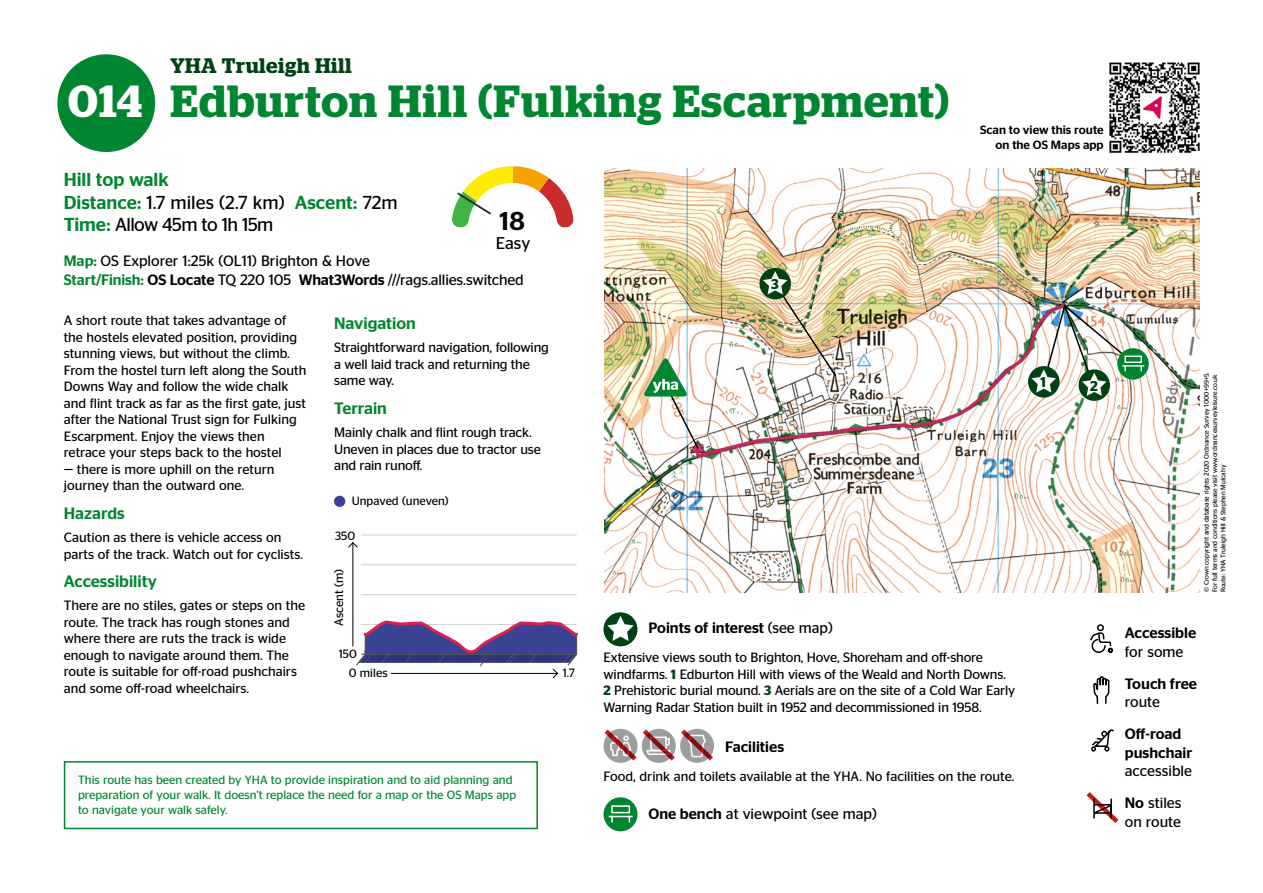
<style>
.page{position:relative;width:1263px;height:893px;background:#fff}
.page>*{position:absolute;margin:0;border:0;box-sizing:border-box;transform-origin:0 0}
.t1{font:600 45px "Stag";letter-spacing:.025em;color:#008530}
.t2{font:500 25.8px "Stag Sans";color:#000}
.t3{font:600 21px "Stag";letter-spacing:.025em;color:#004213}
.t4{font:18.75px/22.8px "Stag Sans";letter-spacing:-.03em;color:#000}
.t5{font:16.95px "Stag Sans";color:#000}
.t6{font:500 16.5px "Stag Sans";color:#008530}
.t7{font:15px/31.5px "Stag Sans";color:#000}
.t8{font:500 15px/18.8px "Stag Sans";color:#000}
.t9{font:600 14.25px "Stag Sans";color:#004213}
.t10{font:13.5px/16.5px "Stag Sans";color:#000}
.t11{font:12px/15px "Stag Sans";color:#008530}
.t12{font:12px "Stag Sans";color:#000}
.t13{font:500 12px/15px "Stag Sans";color:#000;text-align:right}
.t14{font:6.75px/8.2px "Stag Sans";letter-spacing:-.01em;color:#000}
.s1{color:#fff}
.s2{font-weight:500;color:#008530}
.s3{font-weight:500}
.s4{font-weight:400}
.s5{font-weight:600;color:#004213}
</style>
<div class="page">
<div style="left:57px;top:54px;width:98px;height:98px;background:#008530;border-radius:50%"></div>
<div style="left:603px;top:612px;width:34px;height:34px;background:#004213;border-radius:50%"></div>
<svg style="left:607px;top:616px;width:27px;height:25px"></svg>
<div style="left:603px;top:797px;width:34px;height:34px;background:#008530;border-radius:50%"></div>
<svg style="left:608px;top:805px;width:25px;height:18px"></svg>
<img style="left:604px;top:168px;width:595px;height:424px">
<svg style="left:452px;top:166px;width:122px;height:62px"></svg>
<img style="left:1109px;top:62px;width:91px;height:91px">
<div style="left:64px;top:761px;width:474px;height:68px;border:2px solid #008530"></div>
<div style="left:334px;top:496px;width:11px;height:11px;background:#3a4194;border-radius:50%"></div>
<hr style="left:361px;top:594px;width:216px;height:1px;background:#d0d0d0">
<hr style="left:361px;top:565px;width:216px;height:1px;background:#d0d0d0">
<hr style="left:361px;top:535px;width:216px;height:1px;background:#d0d0d0">
<hr style="left:575px;top:570px;width:2px;height:84px;background:#3b4294">
<div style="left:570px;top:570px;width:5px;height:84px;background:#fff"></div>
<div style="left:536px;top:570px;width:34px;height:84px;background:#fff"></div>
<div style="left:516px;top:570px;width:20px;height:84px;background:#fff"></div>
<hr style="left:513px;top:570px;width:3px;height:84px;background:#3b4294">
<div style="left:486px;top:570px;width:27px;height:84px;background:#fff"></div>
<div style="left:445px;top:570px;width:41px;height:84px;background:#fff"></div>
<div style="left:412px;top:570px;width:33px;height:84px;background:#fff"></div>
<div style="left:388px;top:570px;width:24px;height:84px;background:#fff"></div>
<div style="left:372px;top:570px;width:16px;height:84px;background:#fff"></div>
<div style="left:367px;top:570px;width:5px;height:84px;background:#fff"></div>
<hr style="left:365px;top:570px;width:2px;height:84px;background:#3b4294">
<svg style="left:356px;top:619px;width:222px;height:59px"></svg>
<hr style="left:353px;top:543px;width:1px;height:103px;background:#000">
<svg style="left:348px;top:542px;width:10px;height:6px"></svg>
<svg style="left:1085px;top:548px;width:35px;height:275px"></svg>
<svg style="left:1117px;top:348px;width:32px;height:32px"></svg>
<svg style="left:603px;top:728px;width:111px;height:34px"></svg>
<svg style="left:1028px;top:366px;width:31px;height:32px"></svg>
<div style="left:1078px;top:369px;width:32px;height:32px;background:#004213;border-radius:50%"></div>
<img style="left:1031px;top:303px;width:114px;height:93px">
<svg style="left:759px;top:268px;width:32px;height:31px"></svg>
<img style="left:763px;top:271px;width:75px;height:107px">
<svg style="left:644px;top:358px;width:56px;height:92px"></svg>
<h3 class="t3" style="left:170px;top:54px;width:183px">YHA Truleigh Hill</h3>
<h1 class="t1" style="left:68px;top:75px;width:882px"><span class="s1">014</span> Edburton Hill (Fulking Escarpment)</h1>
<h3 class="t4" style="left:64px;top:168px;width:335px"><span class="s2">Hill top walk<br>Distance:</span> 1.7 miles (2.7 km) <span class="s2">Ascent:</span> 72m<br><span class="s2">Time:</span> Allow 45m to 1h 15m</h3>
<h2 class="t2" style="left:500px;top:206px;width:27px">18</h2>
<p class="t7" style="left:64px;top:251px;width:461px;line-height:18.8px"><span class="s2">Map:</span> OS Explorer 1:25k (OL11) Brighton &amp; Hove<br><span class="s2">Start/Finish:</span> <span class="s3">OS Locate</span> TQ 220 105 <span class="s3">What3Words</span> ///rags.allies.switched</p>
<p class="t5" style="left:496px;top:233px;width:36px">Easy</p>
<p class="t9" style="left:771px;top:276px;width:9px">3</p>
<p class="t13" style="left:980px;top:122px;width:125px">Scan to view this route on the OS Maps app</p>
<p class="t10" style="left:64px;top:312px;width:244px">A short route that takes advantage of the hostels elevated position, providing stunning views, but without the climb.<br>From the hostel turn left along the South Downs Way and follow the wide chalk and flint track as far as the first gate, just after the National Trust sign for Fulking Escarpment. Enjoy the views then retrace your steps back to the hostel</p>
<p class="t10" style="left:64px;top:461px;width:212px">— there is more uphill on the return journey than the outward one.</p>
<p class="t6" style="left:64px;top:503px;width:62px">Hazards</p>
<p class="t10" style="left:64px;top:529px;width:241px">Caution as there is vehicle access on parts of the track. Watch out for cyclists.</p>
<p class="t6" style="left:64px;top:572px;width:95px">Accessibility</p>
<p class="t10" style="left:64px;top:597px;width:243px">There are no stiles, gates or steps on the route. The track has rough stones and where there are ruts the track is wide enough to navigate around them. The route is suitable for off-road pushchairs and some off-road wheelchairs.</p>
<p class="t6" style="left:334px;top:314px;width:83px">Navigation</p>
<p class="t10" style="left:334px;top:339px;width:216px">Straightforward navigation, following a well laid track and returning the same way.</p>
<p class="t6" style="left:334px;top:398px;width:54px">Terrain</p>
<p class="t10" style="left:334px;top:424px;width:208px">Mainly chalk and flint rough track.<br>Uneven in places due to tractor use and rain runoff.</p>
<p class="t12" style="left:352px;top:494px;width:98px">Unpaved (uneven)</p>
<p class="t12" style="left:335px;top:529px;width:22px">350</p>
<p class="t12" style="left:332px;top:626px;width:59px;rotate:-90deg">Ascent (m)</p>
<p class="t12" style="left:339px;top:647px;width:20px">150</p>
<p class="t12" style="left:349px;top:666px;width:40px">0 miles</p>
<p class="t12" style="left:563px;top:666px;width:14px">1.7</p>
<p class="t11" style="left:78px;top:772px;width:440px">This route has been created by YHA to provide inspiration and to aid planning and preparation of your walk. It doesn’t replace the need for a map or the OS Maps app to navigate your walk safely.</p>
<p class="t9" style="left:1040px;top:374px;width:7px">1</p>
<p class="t9" style="left:1090px;top:377px;width:9px">2</p>
<p class="t8" style="left:648px;top:618px;width:186px">Points of interest <span class="s4">(see map)</span></p>
<p class="t10" style="left:603px;top:649px;width:413px">Extensive views south to Brighton, Hove, Shoreham and off-shore windfarms. <span class="s5">1</span> Edburton Hill with views of the Weald and North Downs.<br><span class="s5">2</span> Prehistoric burial mound. <span class="s5">3</span> Aerials are on the site of a Cold War Early Warning Radar Station built in 1952 and decommissioned in 1958.</p>
<p class="t8" style="left:725px;top:737px;width:61px">Facilities</p>
<p class="t10" style="left:603px;top:768px;width:412px">Food, drink and toilets available at the YHA. No facilities on the route.</p>
<p class="t7" style="left:648px;top:798px;width:230px"><span class="s3">One bench</span> at viewpoint (see map)</p>
<p class="t14" style="left:1202px;top:592px;width:222px;rotate:-90deg">© Crown copyright and database rights 2020 Ordnance Survey 1000+99+5.<br>For full terms and conditions please visit www.ordnancesurveyleisure.co.uk<br>Route: YHA Truleigh Hill &amp; Stephen Mulcahy</p>
<p class="t8" style="left:1125px;top:624px;width:73px">Accessible</p>
<p class="t7" style="left:1125px;top:636px;width:60px">for some</p>
<p class="t8" style="left:1125px;top:674px;width:74px">Touch free</p>
<p class="t7" style="left:1125px;top:686px;width:37px">route</p>
<p class="t8" style="left:1125px;top:724px;width:69px">Off-road pushchair</p>
<p class="t7" style="left:1125px;top:755px;width:69px">accessible<br><span class="s3">No</span> stiles</p>
<p class="t7" style="left:1125px;top:805px;width:58px">on route</p>
</div>
